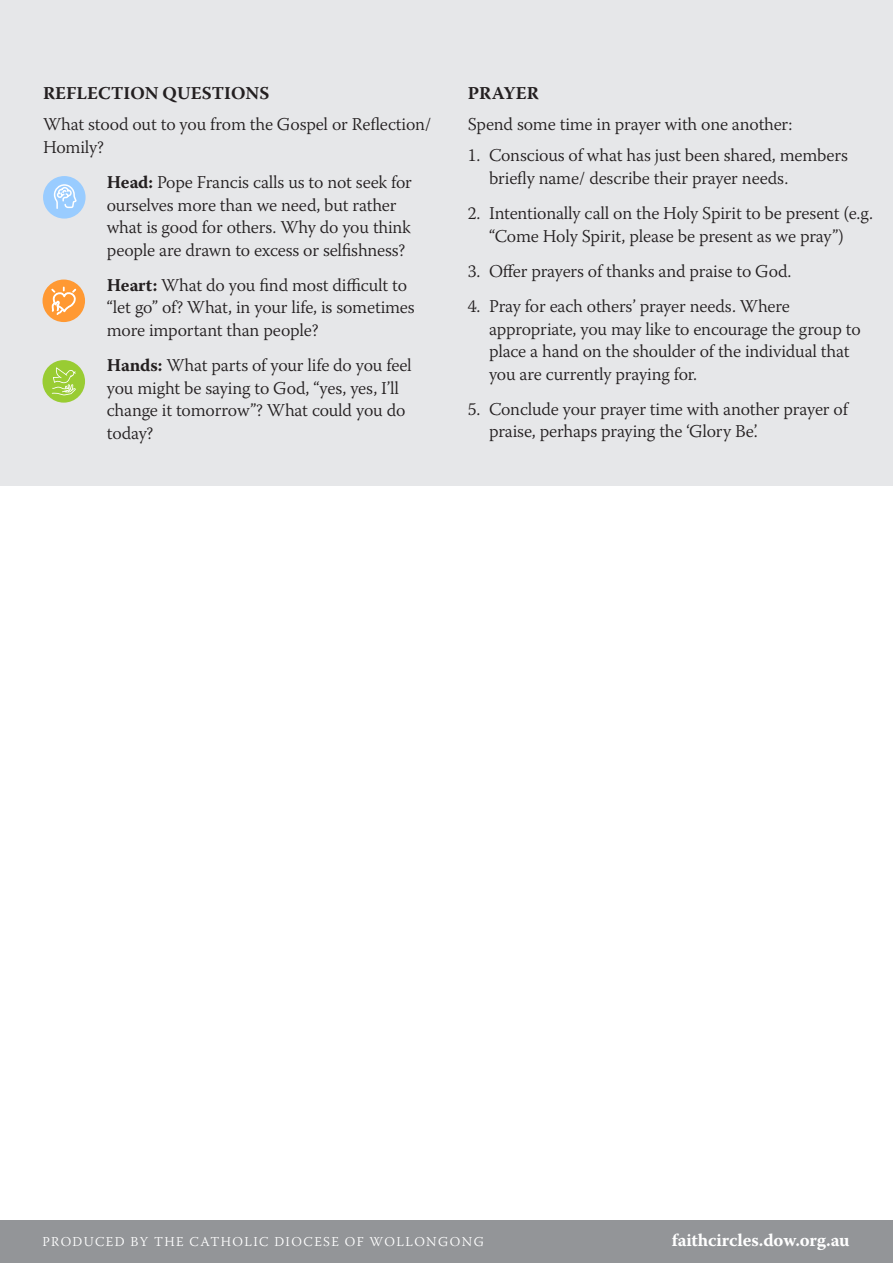
<style>
.page{position:relative;width:893px;height:1263px;background:#fff}
.page>*{position:absolute;margin:0;border:0;box-sizing:border-box;transform-origin:0 0}
.HEAD_HEART_HANDS{font:300 18px/22.5px "Warnock Pro";letter-spacing:-.01em;color:#231f20}
._03_BODY{font:300 18px/22.5px "Warnock Pro";letter-spacing:-.01em;color:#231f20}
.t1{font:300 18px "Warnock Pro";letter-spacing:.105em;color:#fff}
.HEADING_1{font:700 18px "Warnock Pro";letter-spacing:.005em;color:#231f20}
.t2{font:700 18px "Warnock Pro";letter-spacing:-.01em;color:#fff}
.t3{font:300 13.5px "Warnock Pro";letter-spacing:.1em;color:#fff}
.s1{font-weight:700}
</style>
<div class="page">
<div style="left:0;top:1220px;width:893px;height:43px;background:#939598"></div>
<div style="left:0;top:0;width:893px;height:485px;background:#e6e7e9"></div>
<div style="left:43px;top:176px;width:43px;height:43px;background:#9cf;border-radius:50%"></div>
<svg style="left:53px;top:184px;width:24px;height:25px"></svg>
<div style="left:43px;top:280px;width:42px;height:42px;background:#f93;border-radius:50%"></div>
<svg style="left:51px;top:287px;width:25px;height:28px"></svg>
<div style="left:43px;top:360px;width:42px;height:43px;background:#9c3;border-radius:50%"></div>
<svg style="left:52px;top:367px;width:24px;height:28px"></svg>
<p class="HEADING_1" style="left:43px;top:83px;width:228px">REFLECTION QUESTIONS</p>
<p class="_03_BODY" style="left:43px;top:113px;width:390px">What stood out to you from the Gospel or Reflection/<br>Homily?</p>
<p class="HEAD_HEART_HANDS" style="left:107px;top:171px;width:307px"><span class="s1">Head:</span> Pope Francis calls us to not seek for ourselves more than we need, but rather what is good for others. Why do you think people are drawn to excess or selfishness?</p>
<p class="HEAD_HEART_HANDS" style="left:107px;top:273px;width:309px"><span class="s1">Heart:</span> What do you find most difficult to “let go” of? What, in your life, is sometimes more important than people?</p>
<p class="HEAD_HEART_HANDS" style="left:107px;top:354px;width:306px"><span class="s1">Hands:</span> What parts of your life do you feel you might be saying to God, “yes, yes, I’ll change it tomorrow”? What could you do today?</p>
<p class="HEADING_1" style="left:468px;top:83px;width:72px">PRAYER</p>
<p class="_03_BODY" style="left:468px;top:113px;width:326px">Spend some time in prayer with one another:</p>
<p class="HEAD_HEART_HANDS" style="left:489px;top:144px;width:360px;text-indent:-21px">1. Conscious of what has just been shared, members briefly name/ describe their prayer needs.</p>
<p class="HEAD_HEART_HANDS" style="left:468px;top:202px;width:407px;text-align:center">2. Intentionally call on the Holy Spirit to be present (e.g. “Come Holy Spirit, please be present as we pray”)</p>
<p class="HEAD_HEART_HANDS" style="left:468px;top:259px;width:325px">3. Offer prayers of thanks and praise to God.</p>
<p class="HEAD_HEART_HANDS" style="left:489px;top:295px;width:373px;text-indent:-21px">4. Pray for each others’ prayer needs. Where appropriate, you may like to encourage the group to place a hand on the shoulder of the individual that you are currently praying for.</p>
<p class="HEAD_HEART_HANDS" style="left:489px;top:397px;width:360px;text-indent:-21px">5. Conclude your prayer time with another prayer of praise, perhaps praying the ‘Glory Be’.</p>
<p class="t3" style="left:43px;top:1233px;width:443px">PRODUCED BY THE CATHOLIC DIOCESE OF WOLLONGONG</p>
<p class="t2" style="left:672px;top:1229px;width:179px">faithcircles.dow.org.au</p>
<p class="t1" style="left:43px;top:1233px;width:430px">PRODUCED BY THE CATHOLIC DIOCESE OF</p>
</div>
